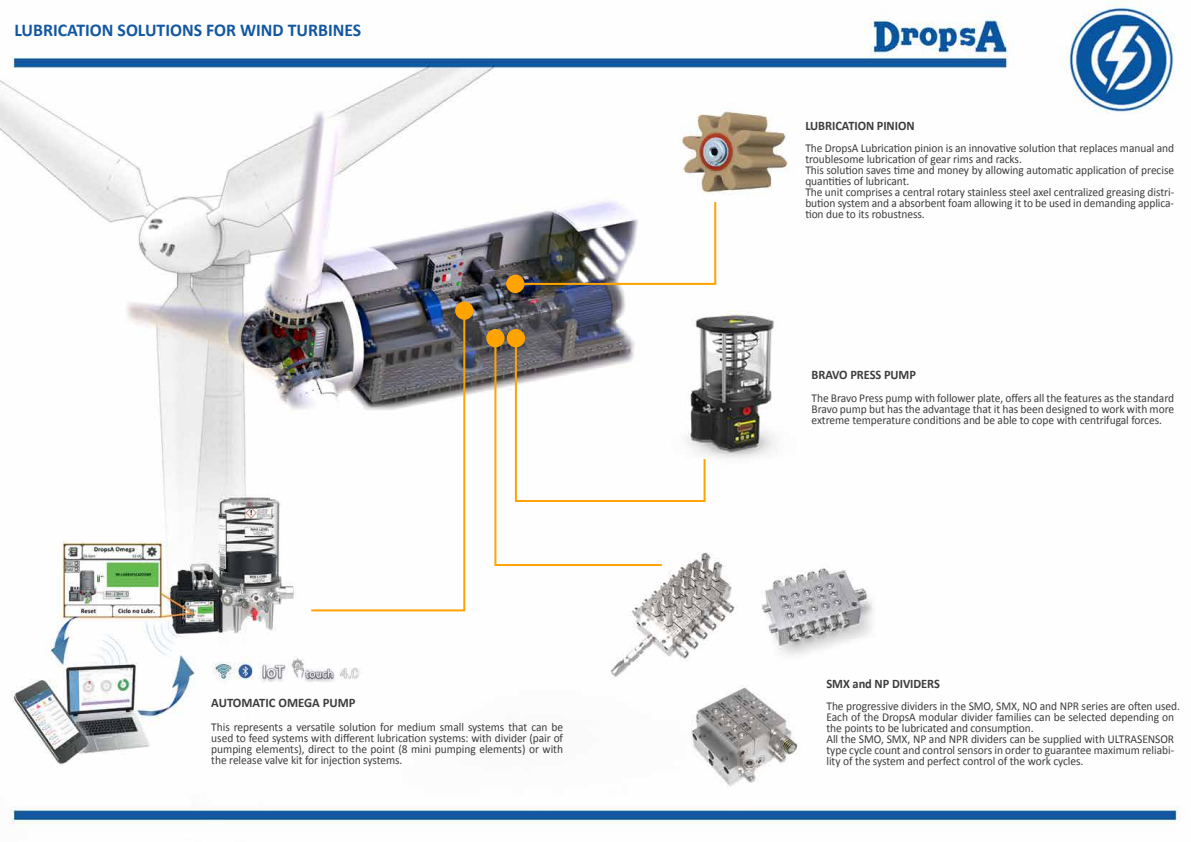
<style>
.page{position:relative;width:1191px;height:842px;background:#fff}
.page>*{position:absolute;margin:0;border:0;box-sizing:border-box;transform-origin:0 0}
.t1{font:700 18px "Calibri";color:#12579f}
.t2{font:700 13px "Calibri";letter-spacing:-.005em;color:#3d3d3f;scale:.95 1}
.t3{font:700 13px "Calibri";letter-spacing:-.005em;color:#3d3d3f}
.t4{font:12px/11px "Calibri";letter-spacing:-.005em;color:#3d3d3f;text-align:justify;scale:.95 1}
</style>
<div class="page">
<img style="left:0;top:1px;width:1180px;height:828px">
<svg style="left:309px;top:309px;width:157px;height:303px"></svg>
<svg style="left:514px;top:200px;width:203px;height:86px"></svg>
<svg style="left:493px;top:336px;width:213px;height:231px"></svg>
<div style="left:507px;top:329px;width:18px;height:18px;background:#ffa300;border-radius:50%"></div>
<div style="left:486px;top:329px;width:18px;height:18px;background:#ffa300;border-radius:50%"></div>
<div style="left:455px;top:301px;width:18px;height:19px;background:#ffa300;border-radius:50%"></div>
<div style="left:506px;top:275px;width:18px;height:18px;background:#ffa300;border-radius:50%"></div>
<h1 class="t1" style="left:14px;top:19px;width:348px">LUBRICATION SOLUTIONS FOR WIND TURBINES</h1>
<p class="t3" style="left:211px;top:694px;width:146px">AUTOMATIC OMEGA PUMP</p>
<p class="t4" style="left:211px;top:721px;width:372px">This represents a versatile solution for medium small systems that can be used to feed systems with different lubrication systems: with divider (pair of pumping elements), direct to the point (8 mini pumping elements) or with the release valve kit for injection systems.</p>
<p class="t2" style="left:805px;top:117px;width:116px">LUBRICATION PINION</p>
<p class="t4" style="left:805px;top:142px;width:390px;text-align:left">The DropsA Lubrication pinion is an innovative solution that replaces manual and troublesome lubrication of gear rims and racks.<br>This solution saves time and money by allowing automatic application of precise quantities of lubricant.<br>The unit comprises a central rotary stainless steel axel centralized greasing distri&shy;bution system and a absorbent foam allowing it to be used in demanding applica&shy;tion due to its robustness.</p>
<p class="t2" style="left:811px;top:367px;width:111px">BRAVO PRESS PUMP</p>
<p class="t4" style="left:811px;top:391px;width:383px">The Bravo Press pump with follower plate, offers all the features as the standard Bravo pump but has the advantage that it has been designed to work with more extreme temperature conditions and be able to cope with centrifugal forces.</p>
<p class="t2" style="left:826px;top:676px;width:121px">SMX and NP DIVIDERS</p>
<p class="t4" style="left:826px;top:700px;width:374px;text-align:left">The progressive dividers in the SMO, SMX, NO and NPR series are often used.<br>Each of the DropsA modular divider families can be selected depending on the points to be lubricated and consumption.<br>All the SMO, SMX, NP and NPR dividers can be supplied with ULTRASENSOR type cycle count and control sensors in order to guarantee maximum reliabi&shy;lity of the system and perfect control of the work cycles.</p>
</div>
